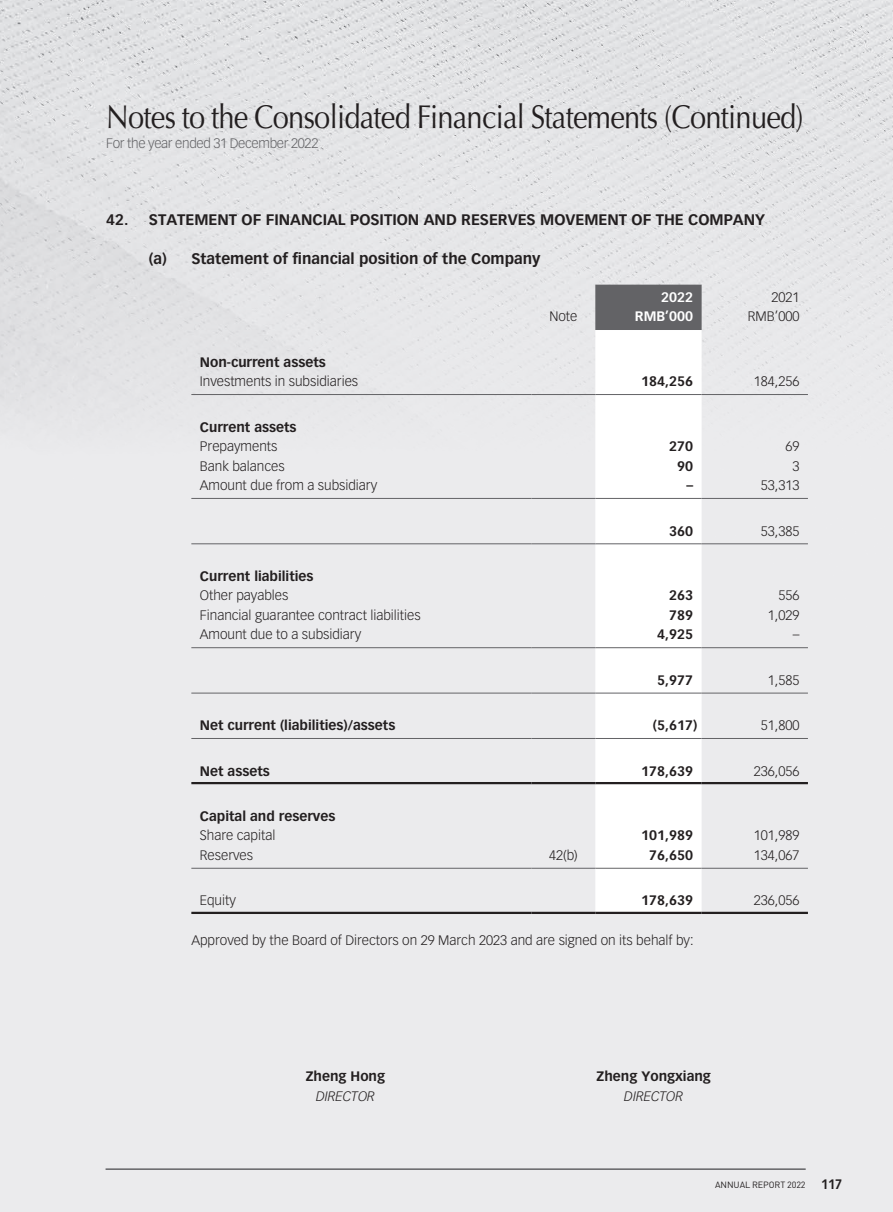
<style>
.page{position:relative;width:893px;height:1212px;background:#fff}
.page>*{position:absolute;margin:0;border:0;box-sizing:border-box;transform-origin:0 0}
.t1{font:33px "Optima LT Std";letter-spacing:-.025em;color:#231f20;scale:.88 1}
.t2{font:700 15px "Vectora LT Std";color:#231f20}
.t3{font:300 13.5px "Vectora LT Std";color:#231f20}
.t4{font:700 13.5px "Vectora LT Std";color:#231f20}
.t5{font:300 13.5px "Vectora LT Std";letter-spacing:-.025em;color:#636366}
.t6{font:italic 300 13.5px "Vectora LT Std";color:#231f20}
.t7{font:700 13.5px "Vectora LT Std";color:#fff}
.t8{font:9px "DIN Pro";letter-spacing:-.01em;color:#231f20}
.s1{font-family:"Vectora LT Std";font-weight:700;font-size:13.5px}
</style>
<div class="page">
<img style="left:0;top:0;width:893px;height:1212px">
<hr style="left:106px;top:1168px;width:700px;height:2px;background:#636366">
<div style="left:595px;top:285px;width:107px;height:45px;background:#636366"></div>
<svg style="left:595px;top:330px;width:107px;height:582px"></svg>
<hr style="left:191px;top:394px;width:340px;height:1px;background:#636366">
<hr style="left:531px;top:394px;width:64px;height:1px;background:#636366">
<hr style="left:595px;top:394px;width:107px;height:1px;background:#636366">
<hr style="left:702px;top:394px;width:106px;height:1px;background:#636366">
<hr style="left:191px;top:498px;width:340px;height:1px;background:#636366">
<hr style="left:531px;top:498px;width:64px;height:1px;background:#636366">
<hr style="left:595px;top:498px;width:107px;height:1px;background:#636366">
<hr style="left:702px;top:498px;width:106px;height:1px;background:#636366">
<hr style="left:191px;top:543px;width:340px;height:1px;background:#636366">
<hr style="left:531px;top:543px;width:64px;height:1px;background:#636366">
<hr style="left:595px;top:543px;width:107px;height:1px;background:#636366">
<hr style="left:702px;top:543px;width:106px;height:1px;background:#636366">
<hr style="left:191px;top:647px;width:340px;height:1px;background:#636366">
<hr style="left:531px;top:647px;width:64px;height:1px;background:#636366">
<hr style="left:595px;top:647px;width:107px;height:1px;background:#636366">
<hr style="left:702px;top:647px;width:106px;height:1px;background:#636366">
<hr style="left:191px;top:693px;width:340px;height:1px;background:#636366">
<hr style="left:531px;top:693px;width:64px;height:1px;background:#636366">
<hr style="left:595px;top:693px;width:107px;height:1px;background:#636366">
<hr style="left:702px;top:693px;width:106px;height:1px;background:#636366">
<hr style="left:191px;top:738px;width:340px;height:1px;background:#636366">
<hr style="left:531px;top:738px;width:64px;height:1px;background:#636366">
<hr style="left:595px;top:738px;width:107px;height:1px;background:#636366">
<hr style="left:702px;top:738px;width:106px;height:1px;background:#636366">
<hr style="left:191px;top:782px;width:340px;height:2px;background:#231f20">
<hr style="left:531px;top:782px;width:64px;height:2px;background:#231f20">
<hr style="left:595px;top:782px;width:107px;height:2px;background:#231f20">
<hr style="left:702px;top:782px;width:106px;height:2px;background:#231f20">
<hr style="left:191px;top:868px;width:340px;height:1px;background:#636366">
<hr style="left:531px;top:868px;width:64px;height:1px;background:#636366">
<hr style="left:595px;top:868px;width:107px;height:1px;background:#636366">
<hr style="left:702px;top:868px;width:106px;height:1px;background:#636366">
<hr style="left:191px;top:912px;width:340px;height:2px;background:#231f20">
<hr style="left:531px;top:912px;width:64px;height:2px;background:#231f20">
<hr style="left:595px;top:912px;width:107px;height:2px;background:#231f20">
<hr style="left:702px;top:912px;width:106px;height:2px;background:#231f20">
<h1 class="t1" style="left:106px;top:97px;width:794px">Notes to the Consolidated Financial Statements (Continued)</h1>
<p class="t5" style="left:106px;top:135px;width:214px">For the year ended 31 December 2022</p>
<p class="t2" style="left:106px;top:211px;width:660px">42. STATEMENT OF FINANCIAL POSITION AND RESERVES MOVEMENT OF THE COMPANY</p>
<p class="t2" style="left:149px;top:250px;width:393px">(a) Statement of financial position of the Company</p>
<p class="t7" style="left:661px;top:289px;width:33px">2022</p>
<p class="t3" style="left:771px;top:289px;width:30px">2021</p>
<p class="t3" style="left:549px;top:309px;width:30px">Note</p>
<p class="t7" style="left:635px;top:308px;width:60px">RMB’000</p>
<p class="t3" style="left:748px;top:309px;width:53px">RMB’000</p>
<p class="t4" style="left:200px;top:354px;width:127px">Non-current assets</p>
<p class="t3" style="left:200px;top:374px;width:160px">Investments in subsidiaries</p>
<p class="t4" style="left:641px;top:373px;width:53px">184,256</p>
<p class="t3" style="left:754px;top:374px;width:47px">184,256</p>
<p class="t4" style="left:200px;top:419px;width:98px">Current assets</p>
<p class="t3" style="left:200px;top:438px;width:79px">Prepayments</p>
<p class="t4" style="left:669px;top:438px;width:25px">270</p>
<p class="t3" style="left:785px;top:438px;width:16px">69</p>
<p class="t3" style="left:200px;top:458px;width:86px">Bank balances</p>
<p class="t4" style="left:677px;top:458px;width:17px">90</p>
<p class="t3" style="left:792px;top:458px;width:9px">3</p>
<p class="t3" style="left:200px;top:477px;width:179px">Amount due from a subsidiary</p>
<p class="t4" style="left:686px;top:477px;width:8px">–</p>
<p class="t3" style="left:761px;top:477px;width:40px">53,313</p>
<p class="t4" style="left:669px;top:522px;width:25px">360</p>
<p class="t3" style="left:761px;top:523px;width:40px">53,385</p>
<p class="t4" style="left:200px;top:568px;width:115px">Current liabilities</p>
<p class="t3" style="left:200px;top:588px;width:90px">Other payables</p>
<p class="t4" style="left:669px;top:587px;width:25px">263</p>
<p class="t3" style="left:778px;top:588px;width:23px">556</p>
<p class="t3" style="left:200px;top:607px;width:222px">Financial guarantee contract liabilities</p>
<p class="t4" style="left:669px;top:607px;width:25px">789</p>
<p class="t3" style="left:768px;top:607px;width:33px">1,029</p>
<p class="t3" style="left:200px;top:627px;width:163px">Amount due to a subsidiary</p>
<p class="t4" style="left:657px;top:626px;width:37px">4,925</p>
<p class="t3" style="left:793px;top:627px;width:8px">–</p>
<p class="t4" style="left:657px;top:672px;width:37px">5,977</p>
<p class="t3" style="left:768px;top:672px;width:33px">1,585</p>
<p class="t4" style="left:200px;top:717px;width:197px">Net current (liabilities)/assets</p>
<p class="t4" style="left:653px;top:717px;width:46px">(5,617)</p>
<p class="t3" style="left:761px;top:717px;width:40px">51,800</p>
<p class="t4" style="left:200px;top:762px;width:71px">Net assets</p>
<p class="t4" style="left:641px;top:762px;width:53px">178,639</p>
<p class="t3" style="left:754px;top:763px;width:47px">236,056</p>
<p class="t4" style="left:200px;top:808px;width:137px">Capital and reserves</p>
<p class="t3" style="left:200px;top:828px;width:77px">Share capital</p>
<p class="t4" style="left:641px;top:827px;width:53px">101,989</p>
<p class="t3" style="left:754px;top:828px;width:47px">101,989</p>
<p class="t3" style="left:200px;top:847px;width:55px">Reserves</p>
<p class="t3" style="left:549px;top:847px;width:30px">42(b)</p>
<p class="t4" style="left:649px;top:847px;width:45px">76,650</p>
<p class="t3" style="left:754px;top:847px;width:47px">134,067</p>
<p class="t3" style="left:200px;top:893px;width:38px">Equity</p>
<p class="t4" style="left:641px;top:892px;width:53px">178,639</p>
<p class="t3" style="left:754px;top:893px;width:47px">236,056</p>
<p class="t3" style="left:191px;top:932px;width:504px">Approved by the Board of Directors on 29 March 2023 and are signed on its behalf by:</p>
<p class="t4" style="left:306px;top:1068px;width:81px">Zheng Hong</p>
<p class="t4" style="left:597px;top:1068px;width:116px">Zheng Yongxiang</p>
<p class="t6" style="left:316px;top:1088px;width:61px">DIRECTOR</p>
<p class="t6" style="left:624px;top:1088px;width:61px">DIRECTOR</p>
<p class="t8" style="left:715px;top:1178px;width:129px">ANNUAL REPORT 2022 <span class="s1">117</span></p>
</div>
